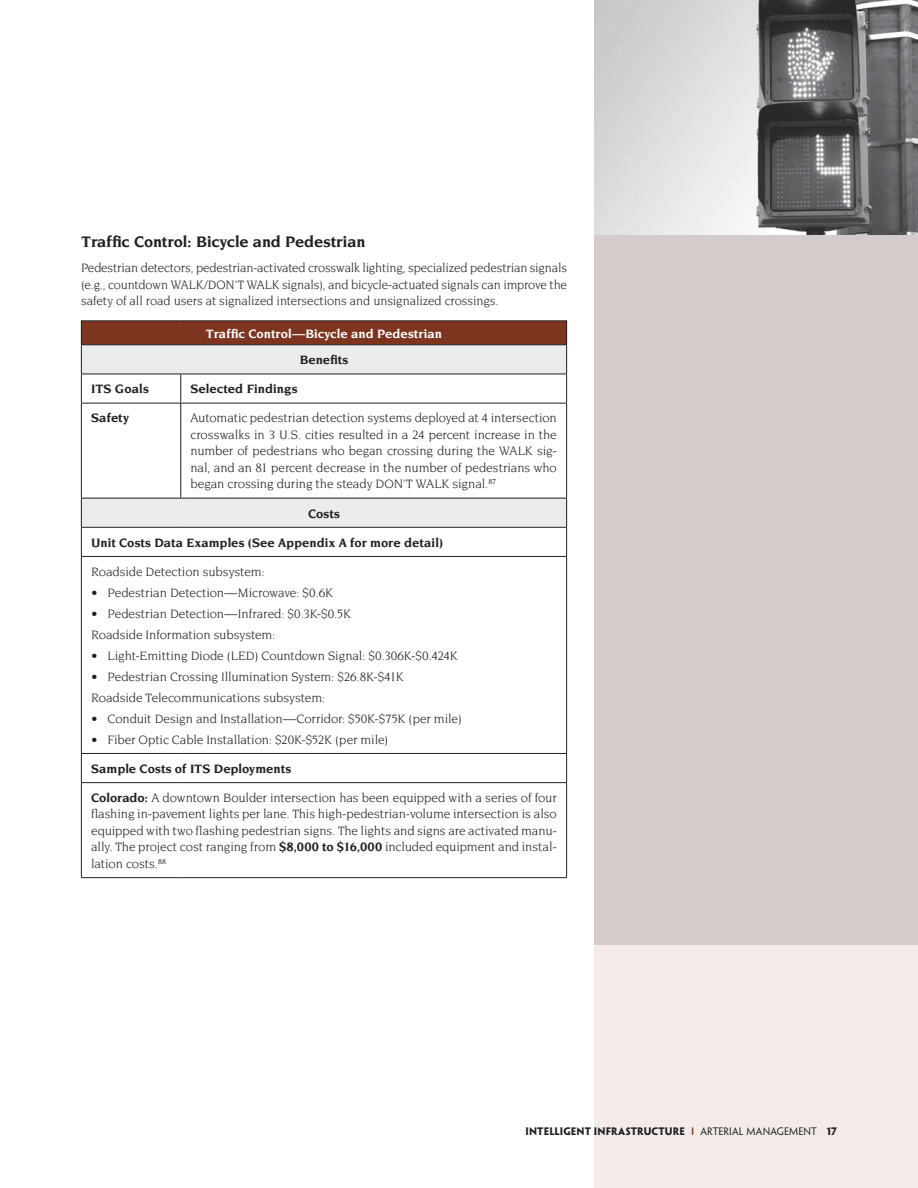
<style>
.page{position:relative;width:918px;height:1188px;background:#fff}
.page>*{position:absolute;margin:0;border:0;box-sizing:border-box;transform-origin:0 0}
.t1{font:700 16.5px "Novarese Std";color:#231f20}
.t2{font:13.2px/16.5px "Novarese Std";letter-spacing:-.01em;color:#231f20;text-align:justify}
.t3{font:700 13.2px "Novarese Std";letter-spacing:.005em;color:#231f20}
.t4{font:700 13.2px "Novarese Std";letter-spacing:.005em;color:#fff}
.t5{font:700 9.75px "Penumbra Flare Std";letter-spacing:.015em;color:#231f20}
.s1{font-weight:700}
.s2{font-weight:400}
</style>
<div class="page">
<div style="left:594px;top:0;width:324px;height:1188px;background:#f2ebe9"></div>
<div style="left:594px;top:235px;width:324px;height:710px;background:#d3cccb"></div>
<div style="left:81px;top:321px;width:486px;height:24px;background:#7d3520"></div>
<svg style="left:82px;top:345px;width:484px;height:182px"></svg>
<svg style="left:180px;top:375px;width:1px;height:28px"></svg>
<hr style="left:566px;top:403px;width:1px;height:95px;background:#231f20">
<svg style="left:81px;top:754px;width:1px;height:28px"></svg>
<svg style="left:566px;top:754px;width:1px;height:28px"></svg>
<hr style="left:81px;top:782px;width:100px;height:1px;background:#231f20">
<hr style="left:81px;top:783px;width:1px;height:94px;background:#231f20">
<hr style="left:181px;top:782px;width:386px;height:1px;background:#231f20">
<hr style="left:566px;top:783px;width:1px;height:94px;background:#231f20">
<hr style="left:81px;top:877px;width:100px;height:1px;background:#231f20">
<hr style="left:181px;top:877px;width:386px;height:1px;background:#231f20">
<hr style="left:181px;top:403px;width:386px;height:1px;background:#231f20">
<hr style="left:81px;top:320px;width:100px;height:1px;background:#231f20">
<hr style="left:181px;top:320px;width:386px;height:1px;background:#231f20">
<hr style="left:81px;top:403px;width:100px;height:1px;background:#231f20">
<hr style="left:81px;top:403px;width:1px;height:95px;background:#231f20">
<hr style="left:180px;top:403px;width:1px;height:95px;background:#231f20">
<hr style="left:81px;top:344px;width:100px;height:1px;background:#231f20">
<svg style="left:81px;top:321px;width:1px;height:82px"></svg>
<hr style="left:181px;top:344px;width:386px;height:1px;background:#231f20">
<svg style="left:566px;top:321px;width:1px;height:82px"></svg>
<hr style="left:81px;top:374px;width:100px;height:1px;background:#231f20">
<hr style="left:181px;top:374px;width:386px;height:1px;background:#231f20">
<hr style="left:81px;top:498px;width:100px;height:1px;background:#231f20">
<svg style="left:81px;top:499px;width:1px;height:57px"></svg>
<hr style="left:181px;top:498px;width:386px;height:1px;background:#231f20">
<svg style="left:566px;top:499px;width:1px;height:57px"></svg>
<hr style="left:81px;top:527px;width:100px;height:1px;background:#231f20">
<hr style="left:181px;top:527px;width:386px;height:1px;background:#231f20">
<hr style="left:81px;top:556px;width:100px;height:1px;background:#231f20">
<hr style="left:81px;top:557px;width:1px;height:196px;background:#231f20">
<hr style="left:181px;top:556px;width:386px;height:1px;background:#231f20">
<hr style="left:566px;top:557px;width:1px;height:196px;background:#231f20">
<hr style="left:81px;top:753px;width:100px;height:1px;background:#231f20">
<hr style="left:181px;top:753px;width:386px;height:1px;background:#231f20">
<img style="left:594px;top:0;width:324px;height:235px">
<p class="t1" style="left:81px;top:232px;width:286px">Traffic Control: Bicycle and Pedestrian</p>
<p class="t2" style="left:81px;top:260px;width:488px">Pedestrian detectors, pedestrian-activated crosswalk lighting, specialized pedestrian signals (e.g., countdown WALK/DON’T WALK signals), and bicycle-actuated signals can improve the safety of all road users at signalized intersections and unsignalized crossings.</p>
<p class="t4" style="left:206px;top:326px;width:238px">Traffic Control—Bicycle and Pedestrian</p>
<p class="t3" style="left:300px;top:352px;width:50px">Benefits</p>
<p class="t3" style="left:91px;top:382px;width:59px">ITS Goals</p>
<p class="t3" style="left:190px;top:382px;width:109px">Selected Findings</p>
<p class="t3" style="left:91px;top:411px;width:39px">Safety</p>
<p class="t2" style="left:190px;top:410px;width:368px">Automatic pedestrian detection systems deployed at 4 intersection crosswalks in 3 U.S. cities resulted in a 24 percent increase in the number of pedestrians who began crossing during the WALK sig&shy;nal, and an 81 percent decrease in the number of pedestrians who began crossing during the steady DON’T WALK signal.<sup>87</sup></p>
<p class="t3" style="left:308px;top:506px;width:33px">Costs</p>
<p class="t3" style="left:91px;top:535px;width:353px">Unit Costs Data Examples (See Appendix A for more detail)</p>
<p class="t2" style="left:91px;top:563px;width:175px">Roadside Detection subsystem:</p>
<p class="t2" style="left:91px;top:584px;width:244px">• Pedestrian Detection—Microwave: $0.6K</p>
<p class="t2" style="left:91px;top:603px;width:262px;line-height:21px">• Pedestrian Detection—Infrared: $0.3K-$0.5K<br>Roadside Information subsystem:</p>
<p class="t2" style="left:91px;top:647px;width:368px">• Light-Emitting Diode (LED) Countdown Signal: $0.306K-$0.424K</p>
<p class="t2" style="left:91px;top:666px;width:314px;line-height:21px">• Pedestrian Crossing Illumination System: $26.8K-$41K<br>Roadside Telecommunications subsystem:</p>
<p class="t2" style="left:91px;top:710px;width:372px">• Conduit Design and Installation—Corridor: $50K-$75K (per mile)</p>
<p class="t2" style="left:91px;top:731px;width:299px">• Fiber Optic Cable Installation: $20K-$52K (per mile)</p>
<p class="t3" style="left:91px;top:761px;width:202px">Sample Costs of ITS Deployments</p>
<p class="t2" style="left:91px;top:789px;width:467px"><span class="s1">Colorado:</span> A downtown Boulder intersection has been equipped with a series of four flashing in-pavement lights per lane. This high-pedestrian-volume intersection is also equipped with two flashing pedestrian signs. The lights and signs are activated manu&shy;ally. The project cost ranging from <span class="s1">$8,000 to $16,000</span> included equipment and instal&shy;lation costs.<sup>88</sup></p>
<p class="t5" style="left:525px;top:1125px;width:313px">INTELLIGENT INFRASTRUCTURE <sup>|</sup> <span class="s2">ARTERIAL MANAGEMENT</span> 17</p>
</div>
